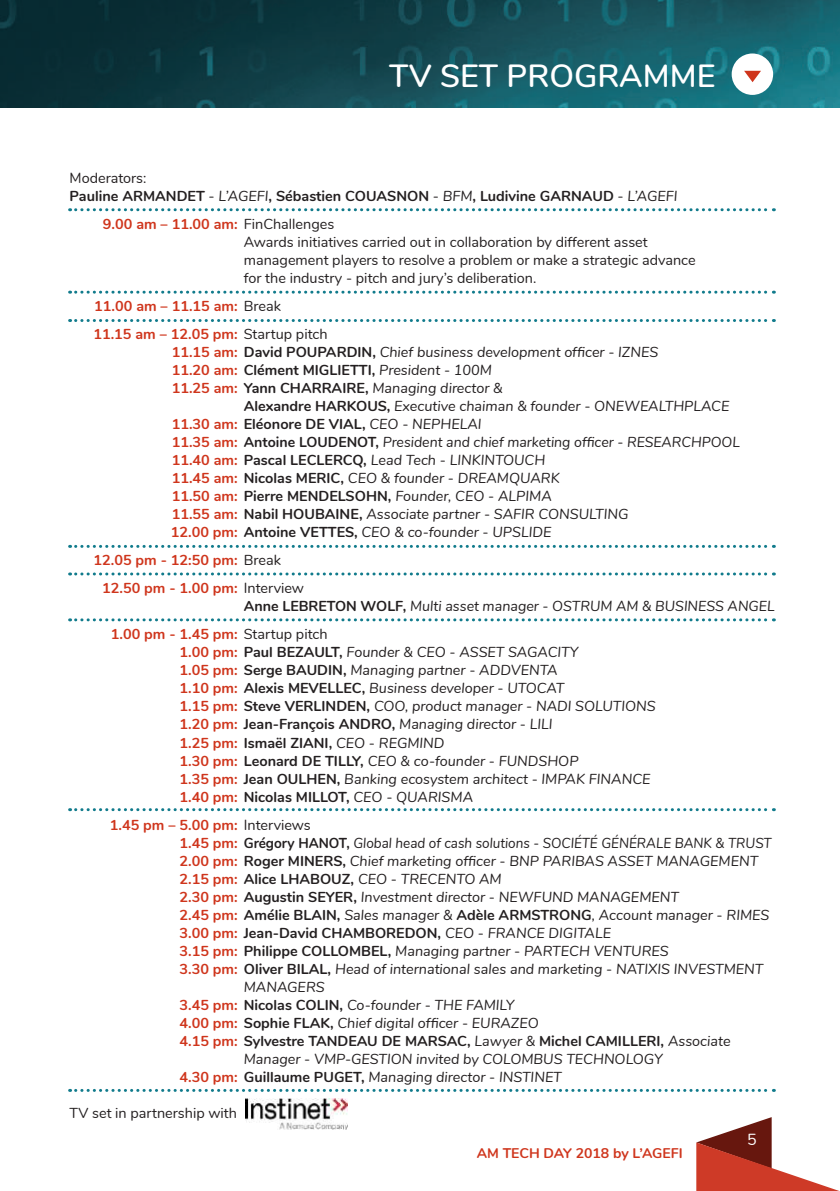
<style>
.page{position:relative;width:840px;height:1191px;background:#fff}
.page>*{position:absolute;margin:0;border:0;box-sizing:border-box;transform-origin:0 0}
.t1{font:600 32px "Nunito";color:#fff}
.t2{font:16px "Nunito";color:#fff}
.t3{font:italic 14.4px/18px "Nunito";color:#231f20}
.t4{font:700 14.4px/18px "Nunito";color:#231f20}
.t5{font:14.4px/18px "Nunito";color:#231f20}
.t6{font:700 14.4px/28px "Nunito";color:#cf351c}
.t7{font:italic 14.4px "Nunito";color:#231f20;scale:.94 1}
.t8{font:700 14px "Nunito";color:#cf351c}
.s1{font-weight:400}
.s2{font-weight:400;font-style:italic}
.s3{font-weight:700;color:#cf351c}
.s4{font-weight:400;color:#231f20}
.s5{font-weight:700;font-style:normal;color:#cf351c}
.s6{font-weight:700;font-style:normal}
.s7{color:#cf351c}
.s8{font-style:normal}
</style>
<div class="page">
<svg style="left:696px;top:1117px;width:143px;height:74px"></svg>
<img style="left:0;top:0;width:839px;height:108px">
<div style="left:731px;top:53px;width:41px;height:42px;background:#fff;border-radius:50%"></div>
<svg style="left:744px;top:71px;width:16px;height:11px"></svg>
<svg style="left:70px;top:208px;width:704px;height:3px"></svg>
<svg style="left:70px;top:291px;width:704px;height:3px"></svg>
<svg style="left:70px;top:319px;width:704px;height:3px"></svg>
<svg style="left:70px;top:545px;width:704px;height:3px"></svg>
<svg style="left:70px;top:572px;width:704px;height:3px"></svg>
<svg style="left:70px;top:808px;width:704px;height:3px"></svg>
<svg style="left:70px;top:618px;width:704px;height:3px"></svg>
<svg style="left:70px;top:1089px;width:704px;height:3px"></svg>
<img style="left:245px;top:1098px;width:102px;height:31px">
<h1 class="t1" style="left:389px;top:52px;width:327px">TV SET PROGRAMME</h1>
<p class="t4" style="left:70px;top:168px;width:609px"><span class="s1">Moderators:<br></span>Pauline ARMANDET <span class="s2">- L’AGEFI</span>, Sébastien COUASNON <span class="s2">- BFM</span>, Ludivine GARNAUD <span class="s2">- L’AGEFI</span></p>
<p class="t5" style="left:244px;top:214px;width:453px;text-indent:-141px"><span class="s3">9.00 am – 11.00 am:</span> FinChallenges<br>Awards initiatives carried out in collaboration by different asset management players to resolve a problem or make a strategic advance for the industry - pitch and jury’s deliberation.</p>
<p class="t6" style="left:93px;top:291px;width:236px">11.00 am – 11.15 am: <span class="s4">Break<br></span>11.15 am – 12.05 pm: <span class="s4">Startup pitch</span></p>
<p class="t3" style="left:172px;top:342px;width:487px"><span class="s5">11.15 am:</span> <span class="s6">David POUPARDIN,</span> Chief business development officer - IZNES</p>
<p class="t4" style="left:172px;top:360px;width:321px"><span class="s7">11.20 am:</span> Clément MIGLIETTI, <span class="s2">President - 100M</span></p>
<p class="t3" style="left:172px;top:378px;width:332px"><span class="s5">11.25 am:</span> <span class="s6">Yann CHARRAIRE,</span> Managing director &amp;</p>
<p class="t3" style="left:244px;top:396px;width:487px"><span class="s6">Alexandre HARKOUS,</span> Executive chaiman &amp; founder - ONEWEALTHPLACE</p>
<p class="t4" style="left:172px;top:414px;width:311px"><span class="s7">11.30 am:</span> Eléonore DE VIAL, <span class="s2">CEO - NEPHELAI</span></p>
<p class="t3" style="left:172px;top:432px;width:569px"><span class="s5">11.35 am:</span> <span class="s6">Antoine LOUDENOT,</span> President and chief marketing officer - RESEARCHPOOL</p>
<p class="t3" style="left:172px;top:450px;width:375px"><span class="s5">11.40 am:</span> <span class="s6">Pascal LECLERCQ,</span> Lead Tech - LINKINTOUCH</p>
<p class="t3" style="left:172px;top:468px;width:389px"><span class="s5">11.45 am:</span> <span class="s6">Nicolas MERIC,</span> CEO &amp; founder - DREAMQUARK</p>
<p class="t3" style="left:172px;top:486px;width:381px"><span class="s5">11.50 am:</span> <span class="s6">Pierre MENDELSOHN,</span> Founder, CEO - ALPIMA</p>
<p class="t3" style="left:172px;top:504px;width:458px"><span class="s5">11.55 am:</span> <span class="s6">Nabil HOUBAINE,</span> Associate partner - SAFIR CONSULTING</p>
<p class="t3" style="left:171px;top:522px;width:382px"><span class="s5">12.00 pm:</span> <span class="s6">Antoine VETTES,</span> CEO &amp; co-founder - UPSLIDE</p>
<p class="t6" style="left:102px;top:545px;width:203px;text-indent:-9px">12.05 pm - 12:50 pm: <span class="s4">Break<br></span>12.50 pm - 1.00 pm: <span class="s4">Interview</span></p>
<p class="t3" style="left:111px;top:591px;width:665px;line-height:28px;text-indent:133px"><span class="s6">Anne LEBRETON WOLF,</span> Multi asset manager - OSTRUM AM &amp; BUSINESS ANGEL<br><span class="s5">1.00 pm - 1.45 pm:</span> <span class="s8">Startup pitch</span></p>
<p class="t3" style="left:179px;top:642px;width:477px"><span class="s5">1.00 pm:</span> <span class="s6">Paul BEZAULT,</span> Founder &amp; CEO - ASSET SAGACITY<br><span class="s5">1.05 pm:</span> <span class="s6">Serge BAUDIN,</span> Managing partner - ADDVENTA<br><span class="s5">1.10 pm:</span> <span class="s6">Alexis MEVELLEC,</span> Business developer - UTOCAT<br><span class="s5">1.15 pm:</span> <span class="s6">Steve VERLINDEN,</span> COO, product manager - NADI SOLUTIONS <span class="s5">1.20 pm:</span> <span class="s6">Jean-François ANDRO,</span> Managing director - LILI<br><span class="s5">1.25 pm:</span> <span class="s6">Ismaël ZIANI,</span> CEO - REGMIND<br><span class="s5">1.30 pm:</span> <span class="s6">Leonard DE TILLY,</span> CEO &amp; co-founder - FUNDSHOP<br><span class="s5">1.35 pm:</span> <span class="s6">Jean OULHEN,</span> Banking ecosystem architect - IMPAK FINANCE <span class="s5">1.40 pm:</span> <span class="s6">Nicolas MILLOT,</span> CEO - QUARISMA</p>
<p class="t6" style="left:110px;top:809px;width:202px">1.45 pm – 5.00 pm: <span class="s4">Interviews</span></p>
<p class="t7" style="left:179px;top:832px;width:631px"><span class="s5">1.45 pm:</span> <span class="s6">Grégory HANOT,</span> Global head of cash solutions - SOCIÉTÉ GÉNÉRALE BANK &amp; TRUST</p>
<p class="t3" style="left:179px;top:850px;width:580px"><span class="s5">2.00 pm:</span> <span class="s6">Roger MINERS,</span> Chief marketing officer - BNP PARIBAS ASSET MANAGEMENT</p>
<p class="t3" style="left:179px;top:868px;width:323px"><span class="s5">2.15 pm:</span> <span class="s6">Alice LHABOUZ,</span> CEO - TRECENTO AM</p>
<p class="t3" style="left:179px;top:886px;width:501px"><span class="s5">2.30 pm:</span> <span class="s6">Augustin SEYER,</span> Investment director - NEWFUND MANAGEMENT</p>
<p class="t3" style="left:179px;top:904px;width:591px"><span class="s5">2.45 pm:</span> <span class="s6">Amélie BLAIN,</span> Sales manager &amp; <span class="s6">Adèle ARMSTRONG</span>, Account manager - RIMES</p>
<p class="t4" style="left:179px;top:922px;width:433px"><span class="s7">3.00 pm:</span> Jean-David CHAMBOREDON, <span class="s2">CEO - FRANCE DIGITALE</span></p>
<p class="t3" style="left:179px;top:940px;width:490px"><span class="s5">3.15 pm:</span> <span class="s6">Philippe COLLOMBEL,</span> Managing partner - PARTECH VENTURES</p>
<p class="t3" style="left:179px;top:958px;width:585px"><span class="s5">3.30 pm:</span> <span class="s6">Oliver BILAL,</span> Head of international sales and marketing - NATIXIS INVESTMENT</p>
<p class="t3" style="left:244px;top:976px;width:82px">MANAGERS</p>
<p class="t3" style="left:179px;top:994px;width:336px"><span class="s5">3.45 pm:</span> <span class="s6">Nicolas COLIN,</span> Co-founder - THE FAMILY</p>
<p class="t3" style="left:179px;top:1012px;width:360px"><span class="s5">4.00 pm:</span> <span class="s6">Sophie FLAK,</span> Chief digital officer - EURAZEO</p>
<p class="t4" style="left:179px;top:1030px;width:552px"><span class="s7">4.15 pm:</span> Sylvestre TANDEAU DE MARSAC, <span class="s2">Lawyer &amp;</span> Michel CAMILLERI, <span class="s2">Associate</span></p>
<p class="t3" style="left:244px;top:1048px;width:420px">Manager - VMP-GESTION invited by COLOMBUS TECHNOLOGY</p>
<p class="t3" style="left:179px;top:1066px;width:383px"><span class="s5">4.30 pm:</span> <span class="s6">Guillaume PUGET,</span> Managing director - INSTINET</p>
<p class="t5" style="left:70px;top:1102px;width:169px">TV set in partnership with</p>
<p class="t8" style="left:476px;top:1142px;width:207px">AM TECH DAY 2018 by L’AGEFI</p>
<p class="t2" style="left:746px;top:1127px;width:11px">5</p>
</div>
